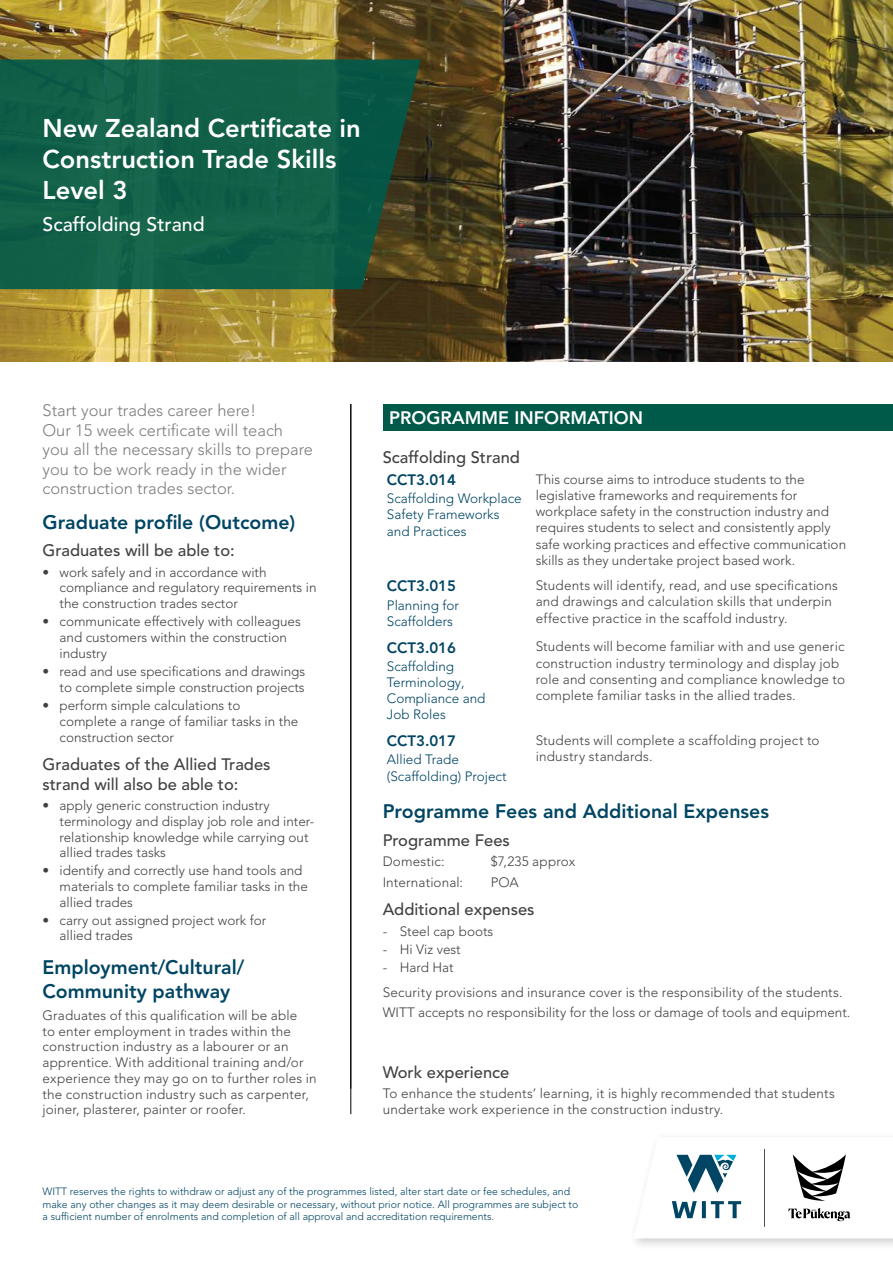
<style>
.page{position:relative;width:893px;height:1263px;background:#fff}
.page>*{position:absolute;margin:0;border:0;box-sizing:border-box;transform-origin:0 0}
.t1{font:800 25.5px/30.6px "Avenir LT Pro";color:#fff}
.t2{font:800 19.5px/23.4px "Avenir LT Pro";color:#004563}
.t3{font:500 19.5px "Avenir LT Pro";color:#fff}
.t4{font:800 18px "Avenir LT Pro";color:#fff}
.t5{font:300 16.5px/19.5px "Avenir LT Pro";color:#7b7c7f}
.t6{font:500 16.5px/19.8px "Avenir LT Pro";color:#414042}
.t7{font:800 15px "Avenir LT Pro";color:#004563}
.t8{font:300 13.5px/16.2px "Avenir LT Pro";letter-spacing:.005em;color:#414042}
.t9{font:300 13.5px/16.2px "Avenir LT Pro";color:#004563}
.t10{font:300 10.5px/12.6px "Avenir LT Pro";color:#004563}
</style>
<div class="page">
<div style="left:383px;top:404px;width:510px;height:26px;background:#005a4a"></div>
<hr style="left:351px;top:404px;width:1px;height:710px;background:#000">
<div style="left:628px;top:1131px;width:265px;height:119px;background:#000;opacity:.2"></div>
<svg style="left:634px;top:1137px;width:259px;height:101px"></svg>
<img style="left:0;top:0;width:893px;height:361px">
<svg style="left:0;top:60px;width:421px;height:229px;background:#145c44"></svg>
<h1 class="t1" style="left:43px;top:113px;width:320px">New Zealand Certificate in<br>Construction Trade Skills<br>Level 3</h1>
<h2 class="t3" style="left:43px;top:212px;width:164px">Scaffolding Strand</h2>
<p class="t5" style="left:43px;top:401px;width:272px">Start your trades career here!<br>Our 15 week certificate will teach you all the necessary skills to prepare you to be work ready in the wider construction trades sector.</p>
<h2 class="t2" style="left:43px;top:511px;width:254px">Graduate profile (Outcome)</h2>
<p class="t6" style="left:43px;top:541px;width:194px">Graduates will be able to:</p>
<p class="t8" style="left:60px;top:564px;width:259px;text-indent:-17px">• work safely and in accordance with compliance and regulatory requirements in the construction trades sector</p>
<p class="t8" style="left:60px;top:614px;width:243px;text-indent:-17px">• communicate effectively with colleagues and customers within the construction industry</p>
<p class="t8" style="left:43px;top:664px;width:264px;text-align:right">• read and use specifications and drawings to complete simple construction projects</p>
<p class="t8" style="left:60px;top:697px;width:240px;text-indent:-17px">• perform simple calculations to complete a range of familiar tasks in the construction sector</p>
<p class="t6" style="left:43px;top:755px;width:230px">Graduates of the Allied Trades strand will also be able to:</p>
<p class="t8" style="left:60px;top:797px;width:256px;line-height:15.8px;text-indent:-17px">• apply generic construction industry terminology and display job role and inter&shy;relationship knowledge while carrying out allied trades tasks</p>
<p class="t8" style="left:60px;top:863px;width:250px;line-height:15.8px;text-indent:-17px">• identify and correctly use hand tools and materials to complete familiar tasks in the allied trades</p>
<p class="t8" style="left:60px;top:912px;width:208px;line-height:15.8px;text-indent:-17px">• carry out assigned project work for allied trades</p>
<h2 class="t2" style="left:43px;top:956px;width:203px">Employment/Cultural/<br>Community pathway</h2>
<p class="t8" style="left:43px;top:1007px;width:276px;line-height:15.8px">Graduates of this qualification will be able<br>to enter employment in trades within the construction industry as a labourer or an apprentice. With additional training and/or experience they may go on to further roles in the construction industry such as carpenter, joiner, plasterer, painter or roofer.</p>
<h3 class="t4" style="left:389px;top:407px;width:255px">PROGRAMME INFORMATION</h3>
<p class="t6" style="left:383px;top:448px;width:139px">Scaffolding Strand</p>
<p class="t7" style="left:387px;top:471px;width:71px">CCT3.014</p>
<p class="t9" style="left:387px;top:490px;width:136px">Scaffolding Workplace<br>Safety Frameworks and Practices</p>
<p class="t7" style="left:387px;top:577px;width:71px">CCT3.015</p>
<p class="t9" style="left:387px;top:597px;width:74px">Planning for<br>Scaffolders</p>
<p class="t7" style="left:387px;top:638px;width:71px">CCT3.016</p>
<p class="t9" style="left:387px;top:658px;width:100px">Scaffolding<br>Terminology,<br>Compliance and<br>Job Roles</p>
<p class="t8" style="left:536px;top:471px;width:312px">This course aims to introduce students to the legislative frameworks and requirements for workplace safety in the construction industry and requires students to select and consistently apply safe working practices and effective communication skills as they undertake project based work.</p>
<p class="t8" style="left:536px;top:577px;width:304px">Students will identify, read, and use specifications and drawings and calculation skills that underpin effective practice in the scaffold industry.</p>
<p class="t8" style="left:536px;top:639px;width:311px">Students will become familiar with and use generic construction industry terminology and display job role and consenting and compliance knowledge to complete familiar tasks in the allied trades.</p>
<p class="t8" style="left:536px;top:732px;width:285px">Students will complete a scaffolding project to industry standards.</p>
<h2 class="t2" style="left:383px;top:799px;width:388px">Programme Fees and Additional Expenses</h2>
<p class="t6" style="left:383px;top:830px;width:129px">Programme Fees</p>
<p class="t8" style="left:383px;top:854px;width:64px">Domestic:</p>
<p class="t8" style="left:491px;top:854px;width:86px">$7,235 approx</p>
<p class="t8" style="left:383px;top:874px;width:82px">International:</p>
<p class="t8" style="left:491px;top:874px;width:30px">POA</p>
<p class="t6" style="left:383px;top:900px;width:153px">Additional expenses</p>
<p class="t8" style="left:383px;top:923px;width:112px">- Steel cap boots</p>
<p class="t8" style="left:383px;top:941px;width:80px">- Hi Viz vest</p>
<p class="t8" style="left:383px;top:955px;width:461px;line-height:24.8px">- Hard Hat<br>Security provisions and insurance cover is the responsibility of the students.</p>
<p class="t8" style="left:383px;top:1005px;width:469px">WITT accepts no responsibility for the loss or damage of tools and equipment.</p>
<p class="t7" style="left:387px;top:732px;width:71px">CCT3.017</p>
<p class="t9" style="left:387px;top:752px;width:121px">Allied Trade (Scaffolding) Project</p>
<p class="t6" style="left:383px;top:1062px;width:128px">Work experience</p>
<p class="t8" style="left:383px;top:1085px;width:454px">To enhance the students’ learning, it is highly recommended that students undertake work experience in the construction industry.</p>
<p class="t10" style="left:43px;top:1185px;width:537px">WITT reserves the rights to withdraw or adjust any of the programmes listed, alter start date or fee schedules, and make any other changes as it may deem desirable or necessary, without prior notice. All programmes are subject to a sufficient number of enrolments and completion of all approval and accreditation requirements.</p>
</div>
